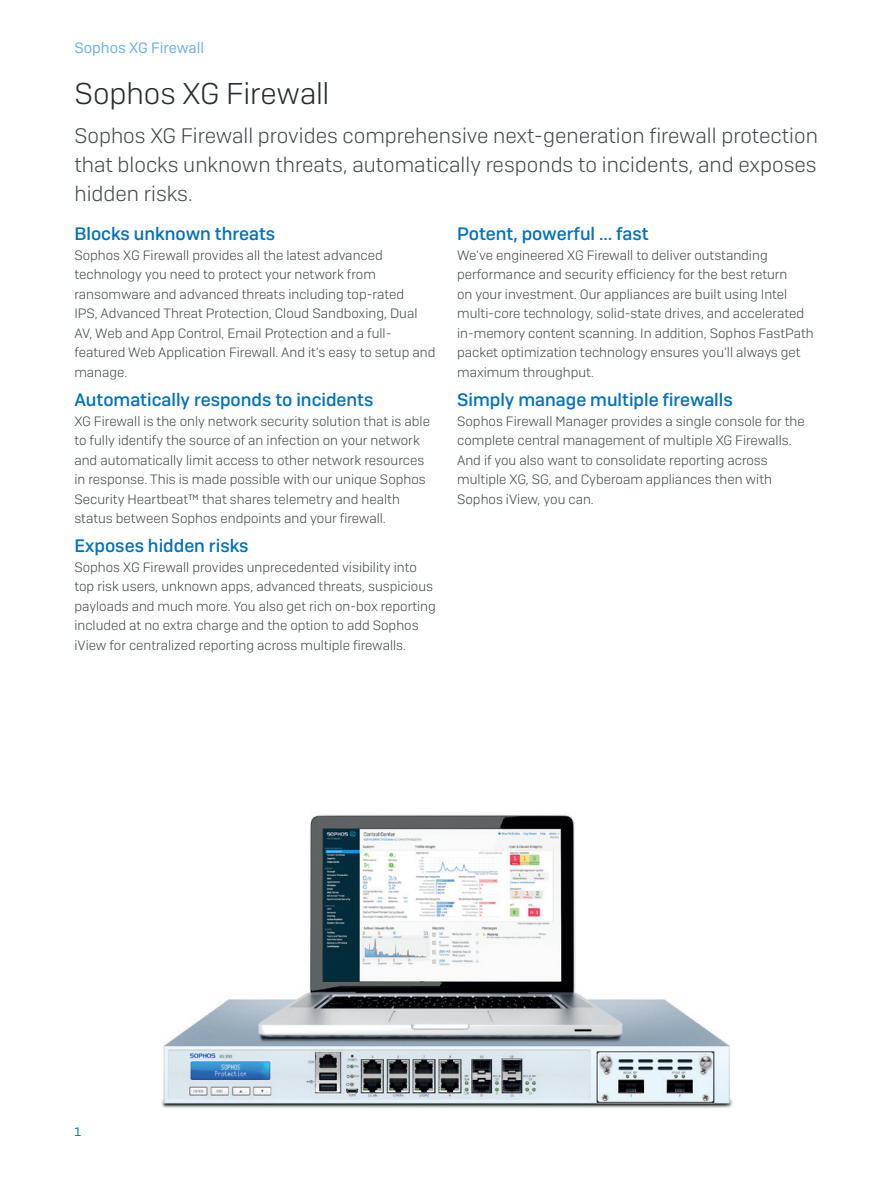
<style>
.page{position:relative;width:893px;height:1191px;background:#fff}
.page>*{position:absolute;margin:0;border:0;box-sizing:border-box;transform-origin:0 0}
.Page_Title{font:300 30px "Sophos Sans";letter-spacing:-.005em;color:#282c31}
.Intro_copy{font:300 21px/29.2px "Sophos Sans";color:#43494d;text-align:justify}
.Subheading_1{font:500 18px "Sophos Sans";color:#0072bc}
.t1{font:15px "Sophos Sans";color:#6eb2e2}
.Body_Copy{font:300 13.5px/19.5px "Sophos Sans";color:#43494d}
.t2{font:12px "Sophos Sans";color:#0072bc}
</style>
<div class="page">
<img style="left:161px;top:814px;width:572px;height:294px">
<p class="t1" style="left:74px;top:39px;width:131px">Sophos XG Firewall</p>
<p class="Page_Title" style="left:74px;top:75px;width:257px">Sophos XG Firewall</p>
<p class="Intro_copy" style="left:74px;top:120px;width:745px">Sophos XG Firewall provides comprehensive next-generation firewall protection that blocks unknown threats, automatically responds to incidents, and exposes hidden risks.</p>
<p class="Subheading_1" style="left:74px;top:223px;width:202px">Blocks unknown threats</p>
<p class="Body_Copy" style="left:74px;top:245px;width:362px">Sophos XG Firewall provides all the latest advanced technology you need to protect your network from ransomware and advanced threats including top-rated<br>IPS, Advanced Threat Protection, Cloud Sandboxing, Dual AV, Web and App Control, Email Protection and a full&shy;featured Web Application Firewall. And it’s easy to setup and manage.</p>
<p class="Subheading_1" style="left:74px;top:389px;width:301px">Automatically responds to incidents</p>
<p class="Body_Copy" style="left:74px;top:411px;width:357px">XG Firewall is the only network security solution that is able to fully identify the source of an infection on your network and automatically limit access to other network resources in response. This is made possible with our unique Sophos Security Heartbeat™ that shares telemetry and health status between Sophos endpoints and your firewall.</p>
<p class="Subheading_1" style="left:74px;top:535px;width:176px">Exposes hidden risks</p>
<p class="Body_Copy" style="left:74px;top:557px;width:363px">Sophos XG Firewall provides unprecedented visibility into top risk users, unknown apps, advanced threats, suspicious payloads and much more. You also get rich on-box reporting included at no extra charge and the option to add Sophos iView for centralized reporting across multiple firewalls.</p>
<p class="Subheading_1" style="left:457px;top:223px;width:193px">Potent, powerful … fast</p>
<p class="Body_Copy" style="left:457px;top:245px;width:358px">We’ve engineered XG Firewall to deliver outstanding performance and security efficiency for the best return<br>on your investment. Our appliances are built using Intel multi-core technology, solid-state drives, and accelerated in-memory content scanning. In addition, Sophos FastPath packet optimization technology ensures you’ll always get maximum throughput.</p>
<p class="Subheading_1" style="left:457px;top:389px;width:277px">Simply manage multiple firewalls</p>
<p class="Body_Copy" style="left:457px;top:411px;width:349px">Sophos Firewall Manager provides a single console for the complete central management of multiple XG Firewalls.<br>And if you also want to consolidate reporting across multiple XG, SG, and Cyberoam appliances then with Sophos iView, you can.</p>
<p class="t2" style="left:74px;top:1124px;width:8px">1</p>
</div>
